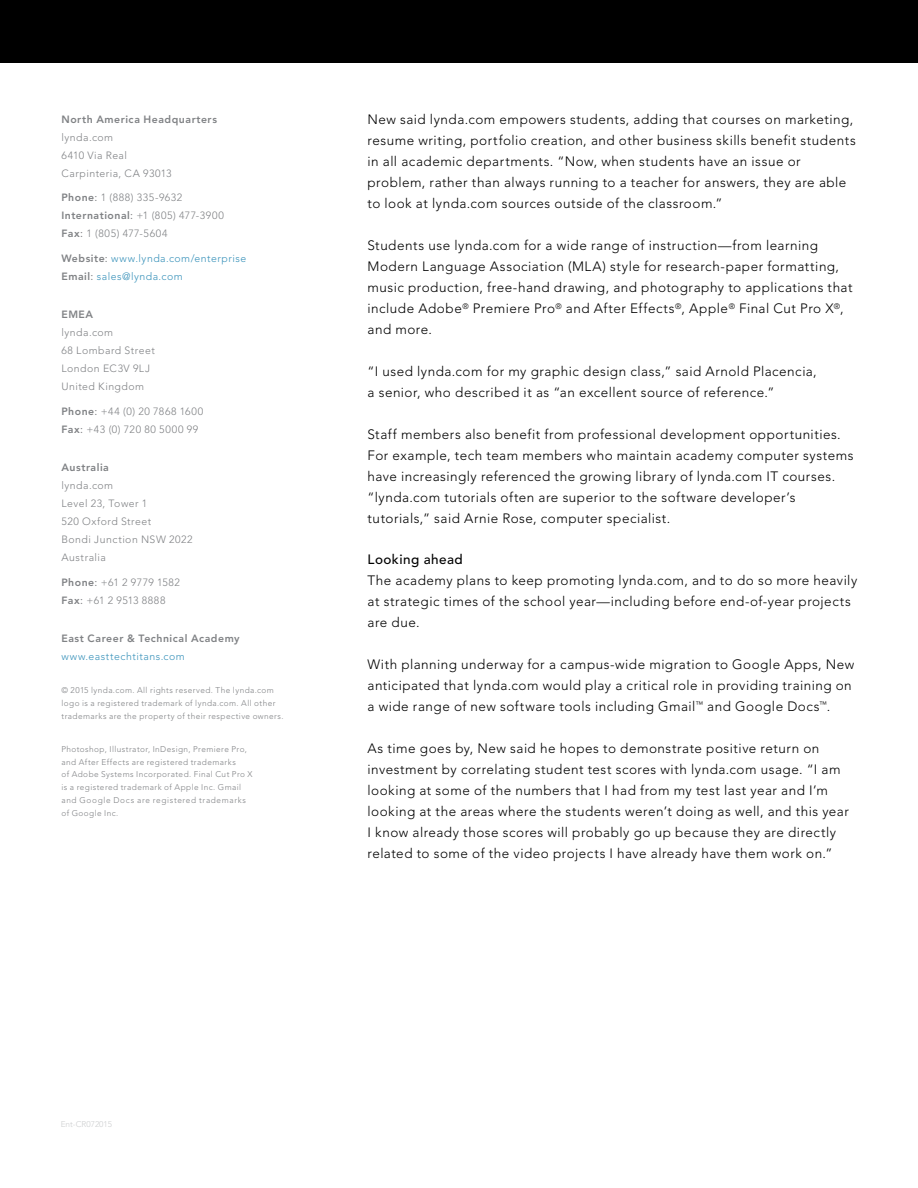
<style>
.page{position:relative;width:918px;height:1188px;background:#fff}
.page>*{position:absolute;margin:0;border:0;box-sizing:border-box;transform-origin:0 0}
.t1{font:300 13.5px/21px "Avenir LT Std";letter-spacing:.035em;color:#000}
.t2{font:500 13.5px "Avenir LT Std";letter-spacing:.035em;color:#000}
.t3{font:300 10.5px/18px "Avenir LT Std";letter-spacing:.045em;color:#808285}
.t4{font:300 10.5px/18px "Avenir LT Std";letter-spacing:.05em;color:#3992ba}
.t5{font:800 10.5px "Avenir LT Std";letter-spacing:.05em;color:#808285}
.t6{font:300 8.25px/12.8px "Avenir LT Std";letter-spacing:.055em;color:#808285}
.t7{font:300 8.25px "Avenir LT Std";color:#cccecf}
.s1{font-weight:800}
.s2{font-weight:400}
.s3{font-weight:800;color:#808285}
.s4{font-weight:400;color:#808285}
</style>
<div class="page">
<div style="left:0;top:0;width:918px;height:63px;background:#000"></div>
<p class="t5" style="left:62px;top:113px;width:157px">North America Headquarters</p>
<p class="t3" style="left:62px;top:128px;width:112px">lynda.com<br>6410 Via Real<br>Carpinteria, CA 93013</p>
<p class="t3" style="left:61px;top:189px;width:164px"><span class="s1">Phone</span><span class="s2">:</span> 1 (888) 335-9632<br><span class="s1">International</span><span class="s2">:</span> +1 (805) 477-3900<br><span class="s1">Fax</span><span class="s2">:</span> 1 (805) 477-5604</p>
<p class="t4" style="left:61px;top:250px;width:186px"><span class="s3">Website</span><span class="s4">:</span> www.lynda.com/enterprise<br><span class="s3">Email</span><span class="s4">:</span> sales@lynda.com</p>
<p class="t5" style="left:61px;top:309px;width:33px">EMEA</p>
<p class="t3" style="left:61px;top:324px;width:95px">lynda.com<br>68 Lombard Street<br>London EC3V 9LJ<br>United Kingdom</p>
<p class="t3" style="left:61px;top:403px;width:143px"><span class="s1">Phone</span><span class="s2">:</span> +44 (0) 20 7868 1600<br><span class="s1">Fax</span><span class="s2">:</span> +43 (0) 720 80 5000 99</p>
<p class="t5" style="left:61px;top:462px;width:49px">Australia</p>
<p class="t3" style="left:61px;top:477px;width:133px">lynda.com<br>Level 23, Tower 1<br>520 Oxford Street<br>Bondi Junction NSW 2022<br>Australia</p>
<p class="t3" style="left:61px;top:574px;width:120px"><span class="s1">Phone</span><span class="s2">:</span> +61 2 9779 1582<br><span class="s1">Fax</span><span class="s2">:</span> +61 2 9513 8888</p>
<p class="t5" style="left:61px;top:633px;width:180px">East Career &amp; Technical Academy</p>
<p class="t4" style="left:61px;top:648px;width:125px">www.easttechtitans.com</p>
<p class="t6" style="left:62px;top:684px;width:224px">© 2015 lynda.com. All rights reserved. The lynda.com logo is a registered trademark of lynda.com. All other trademarks are the property of their respective owners.</p>
<p class="t6" style="left:62px;top:743px;width:193px">Photoshop, Illustrator, InDesign, Premiere Pro, and After Effects are registered trademarks<br>of Adobe Systems Incorporated. Final Cut Pro X is a registered trademark of Apple Inc. Gmail and Google Docs are registered trademarks of Google Inc.</p>
<p class="t1" style="left:368px;top:109px;width:490px">New said lynda.com empowers students, adding that courses on marketing, resume writing, portfolio creation, and other business skills benefit students in all academic departments. “Now, when students have an issue or problem, rather than always running to a teacher for answers, they are able to look at lynda.com sources outside of the classroom.”</p>
<p class="t1" style="left:368px;top:235px;width:487px">Students use lynda.com for a wide range of instruction—from learning Modern Language Association (MLA) style for research-paper formatting, music production, free-hand drawing, and photography to applications that include Adobe<sup>®</sup> Premiere Pro<sup>®</sup> and After Effects<sup>®</sup>, Apple<sup>®</sup> Final Cut Pro X<sup>®</sup>, and more.</p>
<p class="t1" style="left:368px;top:361px;width:451px">“I used lynda.com for my graphic design class,” said Arnold Placencia, a senior, who described it as “an excellent source of reference.”</p>
<p class="t1" style="left:368px;top:424px;width:487px">Staff members also benefit from professional development opportunities.<br>For example, tech team members who maintain academy computer systems have increasingly referenced the growing library of lynda.com IT courses. “lynda.com tutorials often are superior to the software developer’s tutorials,” said Arnie Rose, computer specialist.</p>
<p class="t2" style="left:368px;top:552px;width:97px">Looking ahead</p>
<p class="t1" style="left:368px;top:570px;width:491px">The academy plans to keep promoting lynda.com, and to do so more heavily at strategic times of the school year—including before end-of-year projects are due.</p>
<p class="t1" style="left:368px;top:654px;width:488px">With planning underway for a campus-wide migration to Google Apps, New anticipated that lynda.com would play a critical role in providing training on a wide range of new software tools including Gmail<sup>™</sup> and Google Docs<sup>™</sup>.</p>
<p class="t1" style="left:368px;top:738px;width:483px">As time goes by, New said he hopes to demonstrate positive return on investment by correlating student test scores with lynda.com usage. “I am looking at some of the numbers that I had from my test last year and I’m looking at the areas where the students weren’t doing as well, and this year I know already those scores will probably go up because they are directly related to some of the video projects I have already have them work on.”</p>
<p class="t7" style="left:61px;top:1119px;width:53px">Ent-CR072015</p>
</div>
